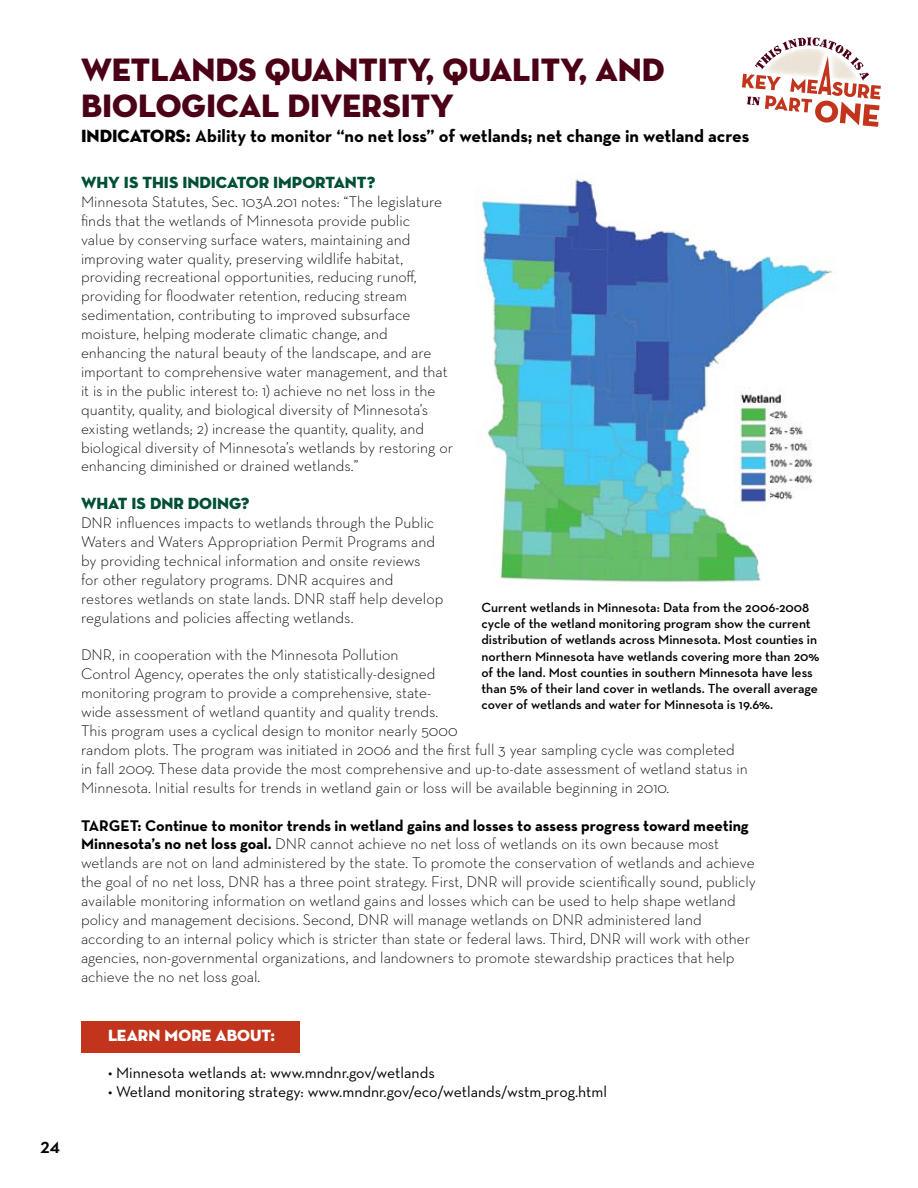
<style>
.page{position:relative;width:918px;height:1188px;background:#fff}
.page>*{position:absolute;margin:0;border:0;box-sizing:border-box;transform-origin:0 0}
.t1{font:33px/36px "Neutraface Display Titling";color:#4b0016}
.t2{font:700 21px "Neutraface Display";color:#000}
.t3{font:700 18px "Neutraface Text";color:#000}
.t4{font:16.5px "Neutraface Display Titling";color:#005033}
.t5{font:16.5px "Neutraface Display Titling";letter-spacing:.005em;color:#fff}
.t6{font:300 15.75px/18.9px "Neutraface Text";color:#000}
.t7{font:15.75px "Neutraface Text";color:#000}
.t8{font:600 13.5px/16.2px "Neutraface Text";color:#000}
.s1{font-family:"Neutraface Display Titling";font-weight:400}
.s2{font-weight:700}
</style>
<div class="page">
<div style="left:81px;top:1022px;width:219px;height:31px;background:#c2341b"></div>
<img style="left:475px;top:178px;width:362px;height:404px">
<svg style="left:742px;top:37px;width:139px;height:90px"></svg>
<img style="left:830px;top:52px;width:30px;height:30px">
<img style="left:763px;top:48px;width:64px;height:31px">
<h2 class="t2" style="left:40px;top:1134px;width:21px">24</h2>
<h1 class="t1" style="left:81px;top:52px;width:585px">WETLANDS QUANTITY, QUALITY, AND<br>BIOLOGICAL DIVERSITY</h1>
<p class="t3" style="left:81px;top:124px;width:670px"><span class="s1">INDICATORS:</span> Ability to monitor “no net loss” of wetlands; net change in wetland acres</p>
<p class="t4" style="left:81px;top:172px;width:296px">WHY IS THIS INDICATOR IMPORTANT?</p>
<p class="t6" style="left:81px;top:192px;width:374px">Minnesota Statutes, Sec. 103A.201 notes: “The legislature finds that the wetlands of Minnesota provide public<br>value by conserving surface waters, maintaining and improving water quality, preserving wildlife habitat, providing recreational opportunities, reducing runoff, providing for floodwater retention, reducing stream sedimentation, contributing to improved subsurface moisture, helping moderate climatic change, and enhancing the natural beauty of the landscape, and are important to comprehensive water management, and that it is in the public interest to: 1) achieve no net loss in the quantity, quality, and biological diversity of Minnesota’s existing wetlands; 2) increase the quantity, quality, and biological diversity of Minnesota’s wetlands by restoring or enhancing diminished or drained wetlands.”</p>
<p class="t4" style="left:81px;top:493px;width:170px">WHAT IS DNR DOING?</p>
<p class="t6" style="left:81px;top:513px;width:364px">DNR influences impacts to wetlands through the Public Waters and Waters Appropriation Permit Programs and by providing technical information and onsite reviews<br>for other regulatory programs. DNR acquires and restores wetlands on state lands. DNR staff help develop regulations and policies affecting wetlands.</p>
<p class="t6" style="left:81px;top:645px;width:668px">DNR, in cooperation with the Minnesota Pollution<br>Control Agency, operates the only statistically-designed<br>monitoring program to provide a comprehensive, state-<br>wide assessment of wetland quantity and quality trends.<br>This program uses a cyclical design to monitor nearly 5000<br>random plots. The program was initiated in 2006 and the first full 3 year sampling cycle was completed in fall 2009. These data provide the most comprehensive and up-to-date assessment of wetland status in Minnesota. Initial results for trends in wetland gain or loss will be available beginning in 2010.</p>
<p class="t6" style="left:81px;top:815px;width:676px"><span class="s2">Target: Continue to monitor trends in wetland gains and losses to assess progress toward meeting Minnesota’s no net loss goal.</span> DNR cannot achieve no net loss of wetlands on its own because most wetlands are not on land administered by the state. To promote the conservation of wetlands and achieve the goal of no net loss, DNR has a three point strategy. First, DNR will provide scientifically sound, publicly available monitoring information on wetland gains and losses which can be used to help shape wetland policy and management decisions. Second, DNR will manage wetlands on DNR administered land according to an internal policy which is stricter than state or federal laws. Third, DNR will work with other agencies, non-governmental organizations, and landowners to promote stewardship practices that help achieve the no net loss goal.</p>
<p class="t8" style="left:482px;top:599px;width:339px">Current wetlands in Minnesota: Data from the 2006-2008 cycle of the wetland monitoring program show the current distribution of wetlands across Minnesota. Most counties in northern Minnesota have wetlands covering more than 20% of the land. Most counties in southern Minnesota have less than 5% of their land cover in wetlands. The overall average cover of wetlands and water for Minnesota is 19.6%.</p>
<p class="t5" style="left:108px;top:1025px;width:168px">LEARN MORE ABOUT:</p>
<p class="t7" style="left:108px;top:1063px;width:328px">• Minnesota wetlands at: www.mndnr.gov/wetlands</p>
<p class="t7" style="left:108px;top:1082px;width:501px">• Wetland monitoring strategy: www.mndnr.gov/eco/wetlands/wstm_prog.html</p>
</div>
